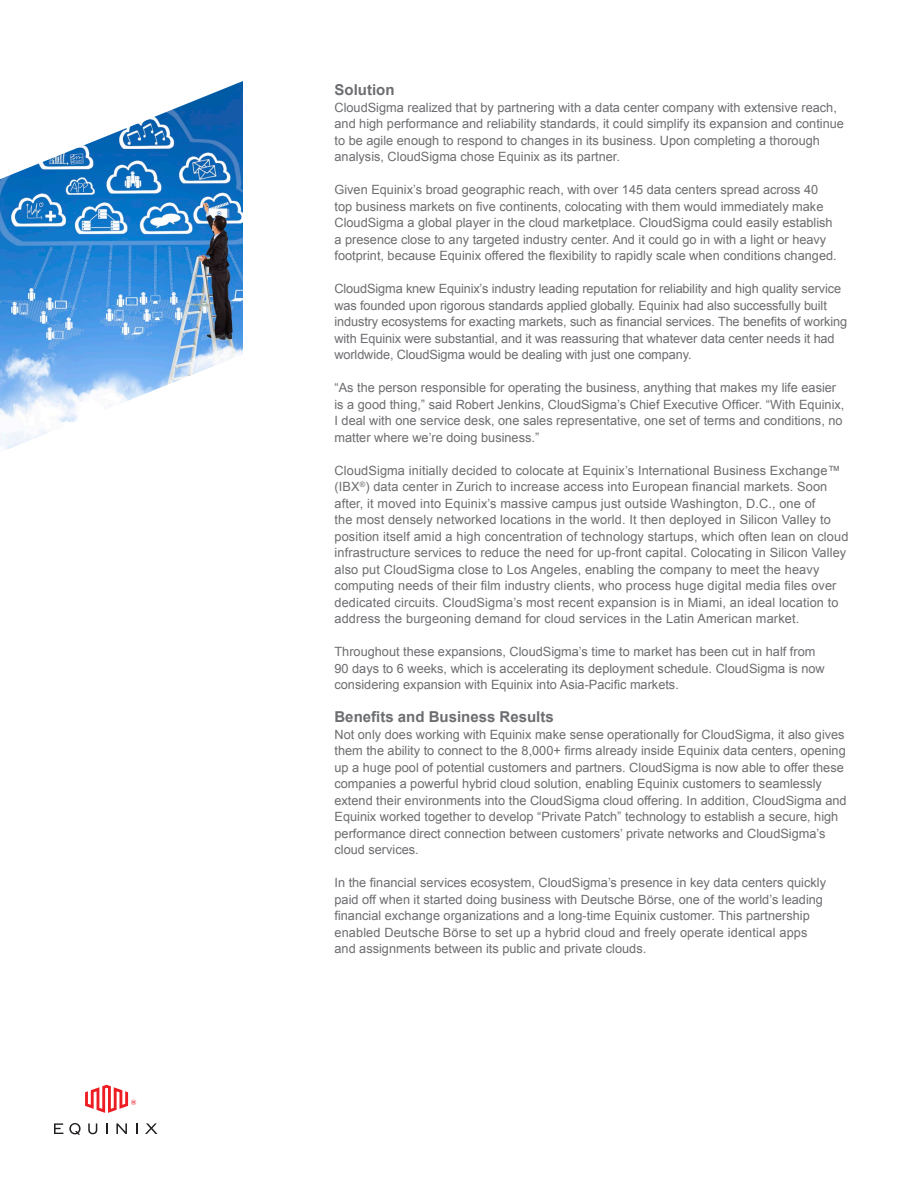
<style>
.page{position:relative;width:918px;height:1188px;background:#fff}
.page>*{position:absolute;margin:0;border:0;box-sizing:border-box;transform-origin:0 0}
.Body_Title_1_Space{font:700 15px "Arial";color:#6c6d70}
.Body_Copy_1_Space{font:12.75px/16.5px "Arial";color:#6c6d70}
.Body_Copy{font:12.75px/16.5px "Arial";color:#6c6d70}
</style>
<div class="page">
<svg style="left:54px;top:1123px;width:9px;height:11px"></svg>
<svg style="left:88px;top:1123px;width:9px;height:11px"></svg>
<svg style="left:116px;top:1123px;width:11px;height:11px"></svg>
<svg style="left:136px;top:1123px;width:2px;height:11px"></svg>
<svg style="left:145px;top:1123px;width:13px;height:11px"></svg>
<svg style="left:69px;top:1123px;width:12px;height:12px"></svg>
<svg style="left:85px;top:1085px;width:51px;height:28px"></svg>
<img style="left:0;top:81px;width:243px;height:369px">
<p class="Body_Title_1_Space" style="left:334px;top:80px;width:62px">Solution</p>
<p class="Body_Copy" style="left:334px;top:99px;width:511px">CloudSigma realized that by partnering with a data center company with extensive reach, and high performance and reliability standards, it could simplify its expansion and continue to be agile enough to respond to changes in its business. Upon completing a thorough analysis, CloudSigma chose Equinix as its partner.</p>
<p class="Body_Copy_1_Space" style="left:334px;top:182px;width:504px">Given Equinix’s broad geographic reach, with over 145 data centers spread across 40 top business markets on five continents, colocating with them would immediately make CloudSigma a global player in the cloud marketplace. CloudSigma could easily establish a presence close to any targeted industry center. And it could go in with a light or heavy footprint, because Equinix offered the flexibility to rapidly scale when conditions changed.</p>
<p class="Body_Copy_1_Space" style="left:334px;top:281px;width:514px">CloudSigma knew Equinix’s industry leading reputation for reliability and high quality service was founded upon rigorous standards applied globally. Equinix had also successfully built industry ecosystems for exacting markets, such as financial services. The benefits of working with Equinix were substantial, and it was reassuring that whatever data center needs it had worldwide, CloudSigma would be dealing with just one company.</p>
<p class="Body_Copy_1_Space" style="left:334px;top:380px;width:511px">“As the person responsible for operating the business, anything that makes my life easier is a good thing,” said Robert Jenkins, CloudSigma’s Chief Executive Officer. “With Equinix, I deal with one service desk, one sales representative, one set of terms and conditions, no matter where we’re doing business.”</p>
<p class="Body_Copy_1_Space" style="left:334px;top:462px;width:515px">CloudSigma initially decided to colocate at Equinix’s International Business Exchange™ (IBX<sup>®</sup>) data center in Zurich to increase access into European financial markets. Soon after, it moved into Equinix’s massive campus just outside Washington, D.C., one of<br>the most densely networked locations in the world. It then deployed in Silicon Valley to position itself amid a high concentration of technology startups, which often lean on cloud infrastructure services to reduce the need for up-front capital. Colocating in Silicon Valley also put CloudSigma close to Los Angeles, enabling the company to meet the heavy computing needs of their film industry clients, who process huge digital media files over dedicated circuits. CloudSigma’s most recent expansion is in Miami, an ideal location to address the burgeoning demand for cloud services in the Latin American market.</p>
<p class="Body_Copy_1_Space" style="left:334px;top:644px;width:492px">Throughout these expansions, CloudSigma’s time to market has been cut in half from<br>90 days to 6 weeks, which is accelerating its deployment schedule. CloudSigma is now considering expansion with Equinix into Asia-Pacific markets.</p>
<p class="Body_Title_1_Space" style="left:334px;top:707px;width:221px">Benefits and Business Results</p>
<p class="Body_Copy" style="left:334px;top:726px;width:514px">Not only does working with Equinix make sense operationally for CloudSigma, it also gives them the ability to connect to the 8,000+ firms already inside Equinix data centers, opening up a huge pool of potential customers and partners. CloudSigma is now able to offer these companies a powerful hybrid cloud solution, enabling Equinix customers to seamlessly extend their environments into the CloudSigma cloud offering. In addition, CloudSigma and Equinix worked together to develop “Private Patch” technology to establish a secure, high performance direct connection between customers’ private networks and CloudSigma’s cloud services.</p>
<p class="Body_Copy_1_Space" style="left:334px;top:875px;width:493px">In the financial services ecosystem, CloudSigma’s presence in key data centers quickly paid off when it started doing business with Deutsche Börse, one of the world’s leading financial exchange organizations and a long-time Equinix customer. This partnership enabled Deutsche Börse to set up a hybrid cloud and freely operate identical apps and assignments between its public and private clouds.</p>
</div>
